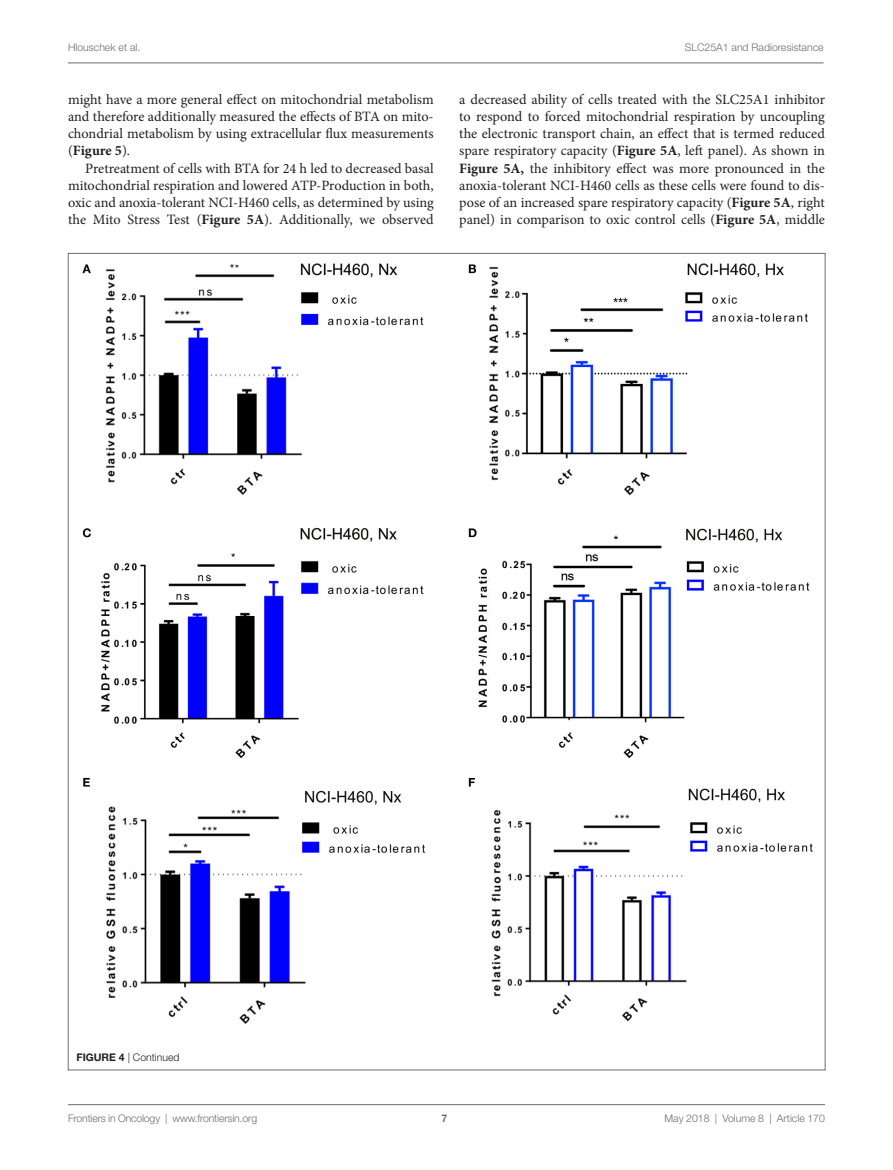
<style>
.page{position:relative;width:893px;height:1170px;background:#fff}
.page>*{position:absolute;margin:0;border:0;box-sizing:border-box;transform-origin:0 0}
.t1{font:14.25px/17.2px "Minion Pro";color:#231f20;text-align:justify}
.t2{font:300 10.5px "Helvetica Neue LT Std";color:#6c6d70}
.t3{font:300 10.5px "Helvetica Neue LT Std";color:#231f20}
.t4{font:700 10.5px "Helvetica Neue LT Std";color:#6c6d70}
.s1{font-weight:700}
</style>
<div class="page">
<img style="left:82px;top:263px;width:731px;height:761px">
<hr style="left:68px;top:1104px;width:757px;height:1px;background:#6c6d70">
<hr style="left:68px;top:63px;width:755px;height:1px;background:#6c6d70">
<p class="t2" style="left:68px;top:41px;width:74px">Hlouschek et al.</p>
<p class="t2" style="left:685px;top:41px;width:140px">SLC25A1 and Radioresistance</p>
<p class="t1" style="left:68px;top:90px;width:367px">might have a more general effect on mitochondrial metabolism and therefore additionally measured the effects of BTA on mito&shy;chondrial metabolism by using extracellular flux measurements (<span class="s1">Figure 5</span>).</p>
<p class="t1" style="left:68px;top:159px;width:367px;text-indent:17px">Pretreatment of cells with BTA for 24 h led to decreased basal mitochondrial respiration and lowered ATP-Production in both, oxic and anoxia-tolerant NCI-H460 cells, as determined by using the Mito Stress Test (<span class="s1">Figure 5A</span>). Additionally, we observed</p>
<p class="t1" style="left:459px;top:90px;width:367px">a decreased ability of cells treated with the SLC25A1 inhibitor to respond to forced mitochondrial respiration by uncoupling the electronic transport chain, an effect that is termed reduced spare respiratory capacity (<span class="s1">Figure 5A</span>, left panel). As shown in <span class="s1">Figure 5A,</span> the inhibitory effect was more pronounced in the anoxia-tolerant NCI-H460 cells as these cells were found to dis&shy;pose of an increased spare respiratory capacity (<span class="s1">Figure 5A</span>, right panel) in comparison to oxic control cells (<span class="s1">Figure 5A</span>, middle</p>
<p class="t3" style="left:77px;top:1051px;width:105px"><span class="s1">FIGURE 4</span> | Continued</p>
<p class="t2" style="left:68px;top:1111px;width:191px">Frontiers in Oncology | www.frontiersin.org</p>
<p class="t2" style="left:664px;top:1111px;width:162px">May 2018 | Volume 8 | Article 170</p>
<p class="t4" style="left:441px;top:1111px;width:7px">7</p>
</div>
